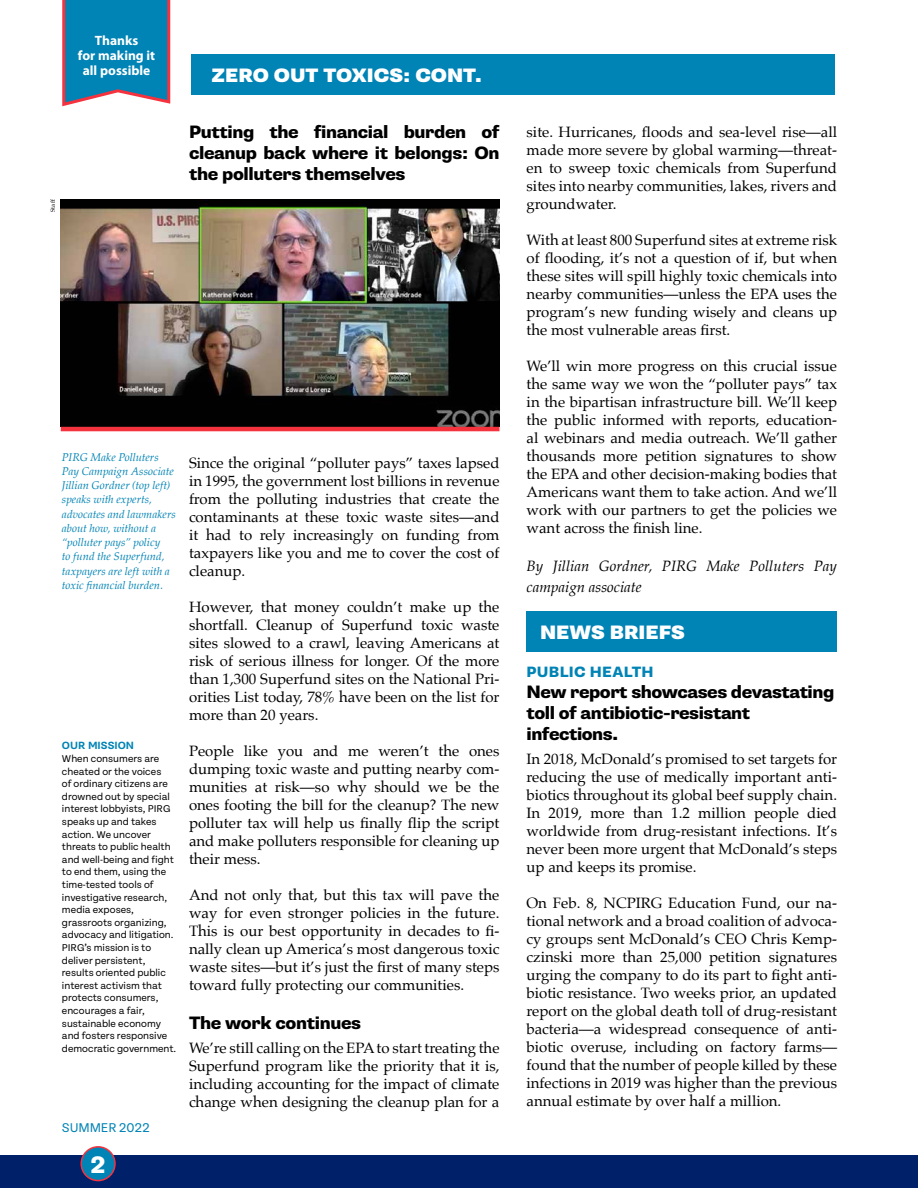
<style>
.page{position:relative;width:918px;height:1188px;background:#fff}
.page>*{position:absolute;margin:0;border:0;box-sizing:border-box;transform-origin:0 0}
.t1{font:800 24px "Supria Sans";color:#fff}
.t2{font:900 19.5px "Supria Sans";color:#fff}
.t3{font:800 18px/21px "Supria Sans";letter-spacing:-.025em;color:#000;text-align:justify}
.t4{font:15px/18px "Palatino";color:#000;text-align:justify}
.t5{font:italic 15px/21.6px "Palatino";color:#000}
.t6{font:800 15px "Supria Sans";letter-spacing:.02em;color:#0083b5}
.t7{font:700 13.5px/15px "Myriad Pro";color:#fff;text-align:center}
.t8{font:13.5px "Tenon";letter-spacing:-.01em;color:#0083b5}
.t9{font:italic 11.25px/14.2px "Palatino";color:#0083b5}
.t10{font:10.5px/12.6px "Tenon";color:#000}
.t11{font:700 10.5px "Supria Sans";color:#0083b5}
.t12{font:6px "Palatino";color:#000}
</style>
<div class="page">
<div style="left:0;top:1155px;width:918px;height:33px;background:#002169"></div>
<img style="left:61px;top:200px;width:439px;height:227px">
<hr style="left:61px;top:427px;width:439px;height:4px;background:#f5333f">
<div style="left:81px;top:1147px;width:34px;height:34px;background:#0083b5;border-radius:50%"></div>
<div style="left:80px;top:1146px;width:36px;height:35px;border:2px solid #f5333f;border-radius:50%"></div>
<div style="left:191px;top:54px;width:644px;height:40px;background:#0083b5"></div>
<div style="left:526px;top:611px;width:311px;height:41px;background:#0083b5"></div>
<svg style="left:62px;top:0;width:109px;height:107px;background:#2987b1"></svg>
<p class="t7" style="left:78px;top:32px;width:79px">Thanks<br>for making it all possible</p>
<p class="t12" style="left:48px;top:212px;width:14px;rotate:-90deg">Staff</p>
<h2 class="t2" style="left:212px;top:63px;width:272px">ZERO OUT TOXICS: CONT.</h2>
<p class="t3" style="left:189px;top:121px;width:312px">Putting the financial burden of cleanup back where it belongs: On the polluters themselves</p>
<p class="t9" style="left:62px;top:449px;width:115px">PIRG Make Polluters<br>Pay Campaign Associate<br>Jillian Gordner (top left) speaks with experts, advocates and lawmakers about how, without a “polluter pays” policy<br>to fund the Superfund, taxpayers are left with a toxic financial burden.</p>
<p class="t11" style="left:62px;top:739px;width:74px">OUR MISSION</p>
<p class="t10" style="left:62px;top:752px;width:116px">When consumers are cheated or the voices<br>of ordinary citizens are drowned out by special interest lobbyists, PIRG speaks up and takes action. We uncover threats to public health and well-being and fight to end them, using the time-tested tools of investigative research, media exposes, grassroots organizing, advocacy and litigation.<br>PIRG’s mission is to deliver persistent, results oriented public interest activism that protects consumers, encourages a fair, sustainable economy and fosters responsive democratic government.</p>
<p class="t8" style="left:62px;top:1120px;width:90px">SUMMER 2022</p>
<h1 class="t1" style="left:91px;top:1150px;width:17px">2</h1>
<p class="t4" style="left:189px;top:454px;width:312px">Since the original “polluter pays” taxes lapsed in 1995, the government lost billions in revenue from the polluting industries that create the contaminants at these toxic waste sites—and it had to rely increasingly on funding from taxpayers like you and me to cover the cost of cleanup.</p>
<p class="t4" style="left:189px;top:598px;width:312px">However, that money couldn’t make up the shortfall. Cleanup of Superfund toxic waste sites slowed to a crawl, leaving Americans at risk of serious illness for longer. Of the more than 1,300 Superfund sites on the National Pri&shy;orities List today, 78% have been on the list for more than 20 years.</p>
<p class="t4" style="left:189px;top:742px;width:312px">People like you and me weren’t the ones dumping toxic waste and putting nearby com&shy;munities at risk—so why should we be the ones footing the bill for the cleanup? The new polluter tax will help us finally flip the script and make polluters responsible for cleaning up their mess.</p>
<p class="t4" style="left:189px;top:886px;width:312px">And not only that, but this tax will pave the way for even stronger policies in the future.<br>This is our best opportunity in decades to fi&shy;nally clean up America’s most dangerous toxic waste sites—but it’s just the first of many steps toward fully protecting our communities.</p>
<p class="t3" style="left:189px;top:1012px;width:174px">The work continues</p>
<p class="t4" style="left:189px;top:1039px;width:312px">We’re still calling on the EPA to start treating the Superfund program like the priority that it is, including accounting for the impact of climate change when designing the cleanup plan for a</p>
<p class="t4" style="left:527px;top:122px;width:312px">site. Hurricanes, floods and sea-level rise—all made more severe by global warming—threat&shy;en to sweep toxic chemicals from Superfund sites into nearby communities, lakes, rivers and groundwater.</p>
<p class="t4" style="left:527px;top:230px;width:312px">With at least 800 Superfund sites at extreme risk of flooding, it’s not a question of if, but when these sites will spill highly toxic chemicals into nearby communities—unless the EPA uses the program’s new funding wisely and cleans up the most vulnerable areas first.</p>
<p class="t4" style="left:527px;top:356px;width:312px">We’ll win more progress on this crucial issue the same way we won the “polluter pays” tax in the bipartisan infrastructure bill. We’ll keep the public informed with reports, education&shy;al webinars and media outreach. We’ll gather thousands more petition signatures to show the EPA and other decision-making bodies that Americans want them to take action. And we’ll work with our partners to get the policies we want across the finish line.</p>
<p class="t5" style="left:527px;top:555px;width:312px">By Jillian Gordner, PIRG Make Polluters Pay campaign associate</p>
<h2 class="t2" style="left:540px;top:620px;width:146px">NEWS BRIEFS</h2>
<p class="t6" style="left:527px;top:662px;width:129px">PUBLIC HEALTH</p>
<p class="t3" style="left:527px;top:681px;width:309px;text-align:left">New report showcases devastating toll of antibiotic-resistant infections.</p>
<p class="t4" style="left:527px;top:750px;width:312px">In 2018, McDonald’s promised to set targets for reducing the use of medically important anti&shy;biotics throughout its global beef supply chain.<br>In 2019, more than 1.2 million people died worldwide from drug-resistant infections. It’s never been more urgent that McDonald’s steps up and keeps its promise.</p>
<p class="t4" style="left:527px;top:894px;width:312px">On Feb. 8, NCPIRG Education Fund, our na&shy;tional network and a broad coalition of advoca&shy;cy groups sent McDonald’s CEO Chris Kemp&shy;czinski more than 25,000 petition signatures urging the company to do its part to fight anti&shy;biotic resistance. Two weeks prior, an updated report on the global death toll of drug-resistant bacteria—a widespread consequence of anti&shy;biotic overuse, including on factory farms— found that the number of people killed by these infections in 2019 was higher than the previous annual estimate by over half a million.</p>
</div>
